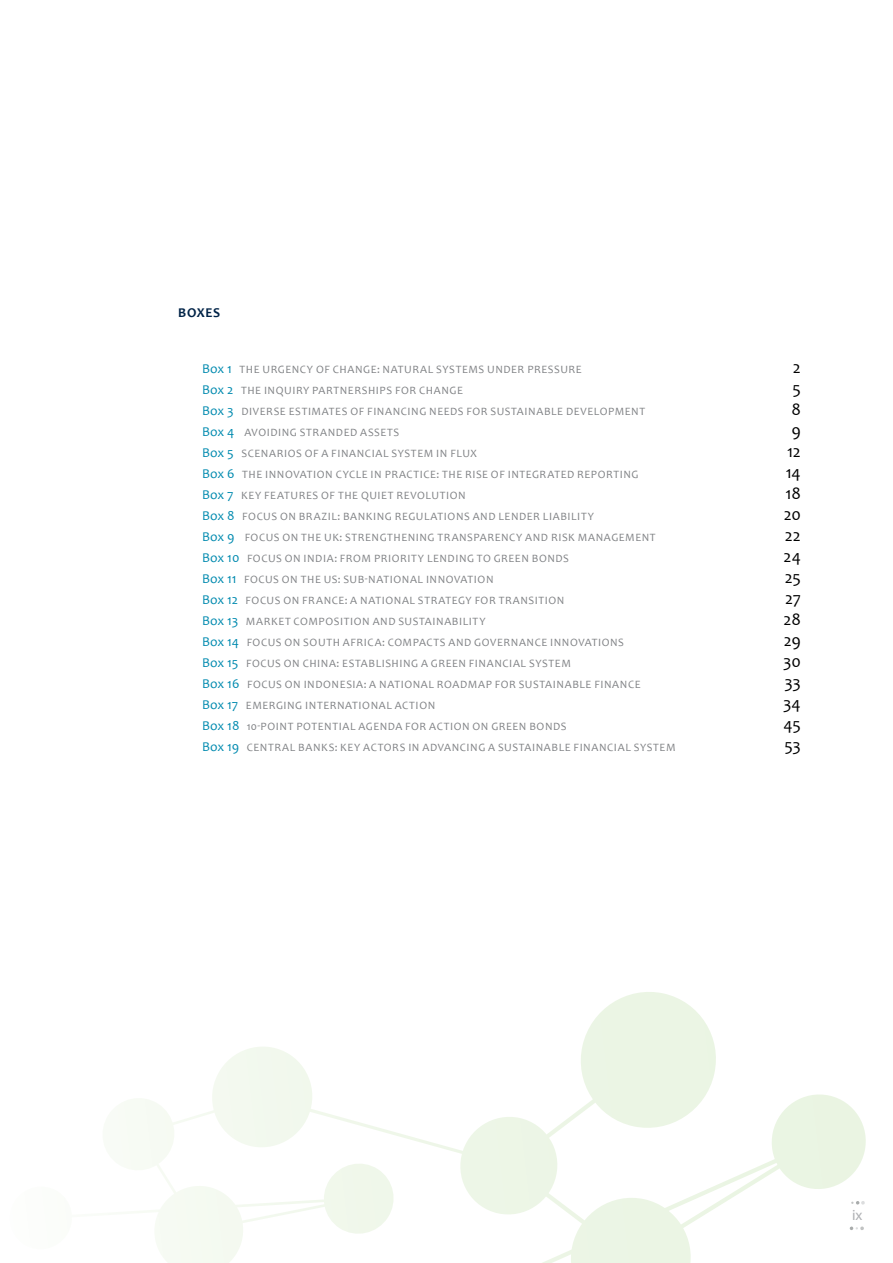
<style>
.page{position:relative;width:893px;height:1263px;background:#fff}
.page>*{position:absolute;margin:0;border:0;box-sizing:border-box;transform-origin:0 0}
.t1{font:17.25px "Candara";letter-spacing:-.015em;color:#000}
.t2{font:15px "Myriad Pro";color:#afb1b4}
.t3{font:700 13.5px "Candara";letter-spacing:.05em;color:#002347}
.t4{font:11.25px "Candara";letter-spacing:.05em;color:#808285}
.s1{font-size:13.5px;color:#008aaf}
</style>
<div class="page">
<svg style="left:850px;top:1226px;width:14px;height:4px"></svg>
<svg style="left:851px;top:1201px;width:14px;height:4px"></svg>
<svg style="left:722px;top:1163px;width:45px;height:41px"></svg>
<svg style="left:124px;top:992px;width:598px;height:271px"></svg>
<svg style="left:767px;top:1094px;width:99px;height:95px"></svg>
<p class="t3" style="left:178px;top:304px;width:43px">BOXES</p>
<p class="t4" style="left:202px;top:363px;width:381px"><span class="s1">Box 1</span> THE URGENCY OF CHANGE: NATURAL SYSTEMS UNDER PRESSURE</p>
<h1 class="t1" style="left:793px;top:357px;width:9px">2</h1>
<p class="t4" style="left:202px;top:384px;width:262px"><span class="s1">Box 2</span> THE INQUIRY PARTNERSHIPS FOR CHANGE</p>
<h1 class="t1" style="left:792px;top:378px;width:10px">5</h1>
<p class="t4" style="left:202px;top:405px;width:444px"><span class="s1">Box 3</span> DIVERSE ESTIMATES OF FINANCING NEEDS FOR SUSTAINABLE DEVELOPMENT</p>
<h1 class="t1" style="left:791px;top:399px;width:11px">8</h1>
<p class="t4" style="left:202px;top:426px;width:199px"><span class="s1">Box 4</span> AVOIDING STRANDED ASSETS</p>
<h1 class="t1" style="left:791px;top:420px;width:11px">9</h1>
<p class="t4" style="left:202px;top:447px;width:276px"><span class="s1">Box 5</span> SCENARIOS OF A FINANCIAL SYSTEM IN FLUX</p>
<h1 class="t1" style="left:787px;top:441px;width:15px">12</h1>
<p class="t4" style="left:202px;top:468px;width:438px"><span class="s1">Box 6</span> THE INNOVATION CYCLE IN PRACTICE: THE RISE OF INTEGRATED REPORTING</p>
<h1 class="t1" style="left:786px;top:462px;width:16px">14</h1>
<p class="t4" style="left:202px;top:489px;width:265px"><span class="s1">Box 7</span> KEY FEATURES OF THE QUIET REVOLUTION</p>
<h1 class="t1" style="left:785px;top:483px;width:17px">18</h1>
<p class="t4" style="left:202px;top:510px;width:393px"><span class="s1">Box 8</span> FOCUS ON BRAZIL: BANKING REGULATIONS AND LENDER LIABILITY</p>
<h1 class="t1" style="left:784px;top:504px;width:19px">20</h1>
<p class="t4" style="left:202px;top:531px;width:455px"><span class="s1">Box 9</span> FOCUS ON THE UK: STRENGTHENING TRANSPARENCY AND RISK MANAGEMENT</p>
<h1 class="t1" style="left:785px;top:525px;width:17px">22</h1>
<p class="t4" style="left:202px;top:552px;width:368px"><span class="s1">Box 10</span> FOCUS ON INDIA: FROM PRIORITY LENDING TO GREEN BONDS</p>
<h1 class="t1" style="left:784px;top:546px;width:19px">24</h1>
<p class="t4" style="left:202px;top:573px;width:293px"><span class="s1">Box 11</span> FOCUS ON THE US: SUB-NATIONAL INNOVATION</p>
<h1 class="t1" style="left:785px;top:567px;width:17px">25</h1>
<p class="t4" style="left:202px;top:594px;width:364px"><span class="s1">Box 12</span> FOCUS ON FRANCE: A NATIONAL STRATEGY FOR TRANSITION</p>
<h1 class="t1" style="left:785px;top:588px;width:17px">27</h1>
<p class="t4" style="left:202px;top:615px;width:285px"><span class="s1">Box 13</span> MARKET COMPOSITION AND SUSTAINABILITY</p>
<h1 class="t1" style="left:784px;top:609px;width:19px">28</h1>
<p class="t4" style="left:202px;top:636px;width:423px"><span class="s1">Box 14</span> FOCUS ON SOUTH AFRICA: COMPACTS AND GOVERNANCE INNOVATIONS</p>
<h1 class="t1" style="left:784px;top:630px;width:19px">29</h1>
<p class="t4" style="left:202px;top:657px;width:370px"><span class="s1">Box 15</span> FOCUS ON CHINA: ESTABLISHING A GREEN FINANCIAL SYSTEM</p>
<h1 class="t1" style="left:783px;top:651px;width:19px">30</h1>
<p class="t4" style="left:202px;top:678px;width:440px"><span class="s1">Box 16</span> FOCUS ON INDONESIA: A NATIONAL ROADMAP FOR SUSTAINABLE FINANCE</p>
<h1 class="t1" style="left:785px;top:672px;width:18px">33</h1>
<p class="t4" style="left:202px;top:699px;width:235px"><span class="s1">Box 17</span> EMERGING INTERNATIONAL ACTION</p>
<h1 class="t1" style="left:783px;top:693px;width:19px">34</h1>
<p class="t4" style="left:202px;top:720px;width:366px"><span class="s1">Box 18</span> 10-POINT POTENTIAL AGENDA FOR ACTION ON GREEN BONDS</p>
<h1 class="t1" style="left:783px;top:714px;width:19px">45</h1>
<p class="t4" style="left:202px;top:741px;width:475px"><span class="s1">Box 19</span> CENTRAL BANKS: KEY ACTORS IN ADVANCING A SUSTAINABLE FINANCIAL SYSTEM</p>
<h1 class="t1" style="left:785px;top:735px;width:18px">53</h1>
<h2 class="t2" style="left:852px;top:1205px;width:12px">ix</h2>
</div>
